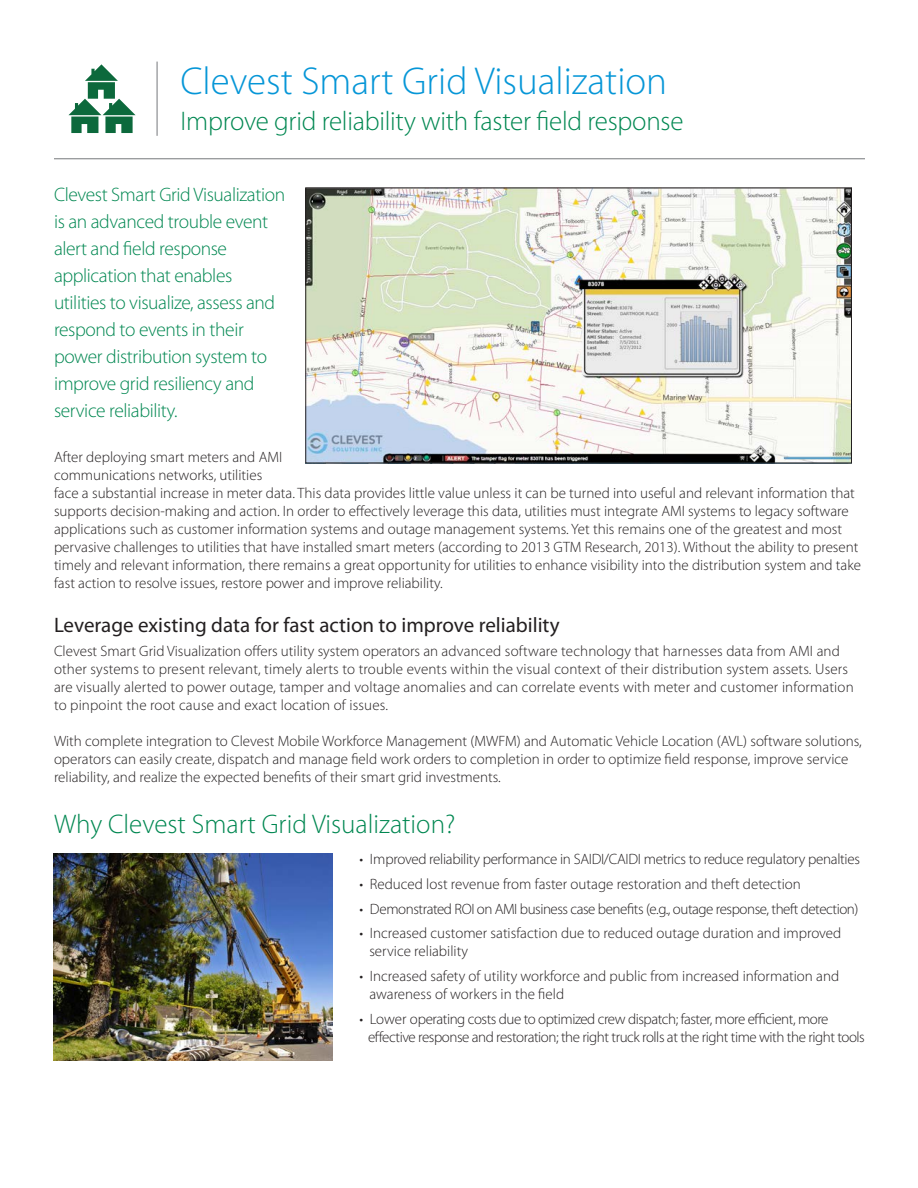
<style>
.page{position:relative;width:918px;height:1188px;background:#fff}
.page>*{position:absolute;margin:0;border:0;box-sizing:border-box;transform-origin:0 0}
.t1{font:300 39px "Myriad Pro";color:#0696d7}
.t2{font:300 27px "Myriad Pro";letter-spacing:-.01em;color:#008751}
.Paragraph_Style_1{font:21px "Myriad Pro";color:#231f20}
.t3{font:300 19.5px/27px "Myriad Pro";letter-spacing:-.02em;color:#008751}
.t4{font:300 15px/18px "Myriad Pro";color:#231f20}
.t5{font:300 15px/18px "Myriad Pro";letter-spacing:-.03em;color:#231f20}
.t6{font:300 15px "Myriad Pro";letter-spacing:-.02em;color:#231f20}
</style>
<div class="page">
<img style="left:307px;top:190px;width:543px;height:271px">
<div style="left:305px;top:188px;width:547px;height:275px;border:1px solid #231f20"></div>
<hr style="left:54px;top:158px;width:811px;height:1px;background:#76787b">
<hr style="left:157px;top:62px;width:1px;height:74px;background:#76787b">
<img style="left:53px;top:853px;width:280px;height:208px">
<svg style="left:68px;top:64px;width:68px;height:69px"></svg>
<p class="t1" style="left:180px;top:57px;width:488px">Clevest Smart Grid Visualization</p>
<p class="t2" style="left:180px;top:105px;width:505px">Improve grid reliability with faster field response</p>
<p class="t3" style="left:54px;top:181px;width:233px">Clevest Smart Grid Visualization is an advanced trouble event alert and field response application that enables utilities to visualize, assess and respond to events in their power distribution system to improve grid resiliency and service reliability.</p>
<p class="t4" style="left:54px;top:448px;width:809px">After deploying smart meters and AMI<br>communications networks, utilities<br>face a substantial increase in meter data. This data provides little value unless it can be turned into useful and relevant information that supports decision-making and action. In order to effectively leverage this data, utilities must integrate AMI systems to legacy software applications such as customer information systems and outage management systems. Yet this remains one of the greatest and most pervasive challenges to utilities that have installed smart meters (according to 2013 GTM Research, 2013). Without the ability to present timely and relevant information, there remains a great opportunity for utilities to enhance visibility into the distribution system and take fast action to resolve issues, restore power and improve reliability.</p>
<p class="Paragraph_Style_1" style="left:54px;top:612px;width:507px">Leverage existing data for fast action to improve reliability</p>
<p class="t4" style="left:54px;top:642px;width:801px">Clevest Smart Grid Visualization offers utility system operators an advanced software technology that harnesses data from AMI and other systems to present relevant, timely alerts to trouble events within the visual context of their distribution system assets. Users are visually alerted to power outage, tamper and voltage anomalies and can correlate events with meter and customer information to pinpoint the root cause and exact location of issues.</p>
<p class="t4" style="left:54px;top:732px;width:809px">With complete integration to Clevest Mobile Workforce Management (MWFM) and Automatic Vehicle Location (AVL) software solutions, operators can easily create, dispatch and manage field work orders to completion in order to optimize field response, improve service reliability, and realize the expected benefits of their smart grid investments.</p>
<p class="t2" style="left:54px;top:807px;width:403px">Why Clevest Smart Grid Visualization?</p>
<p class="t6" style="left:360px;top:850px;width:502px">• Improved reliability performance in SAIDI/CAIDI metrics to reduce regulatory penalties</p>
<p class="t4" style="left:360px;top:875px;width:443px">• Reduced lost revenue from faster outage restoration and theft detection</p>
<p class="t5" style="left:360px;top:900px;width:501px">• Demonstrated ROI on AMI business case benefits (e.g., outage response, theft detection)</p>
<p class="t4" style="left:369px;top:924px;width:474px;text-indent:-10px">• Increased customer satisfaction due to reduced outage duration and improved service reliability</p>
<p class="t4" style="left:369px;top:967px;width:471px;text-indent:-10px">• Increased safety of utility workforce and public from increased information and awareness of workers in the field</p>
<p class="t5" style="left:368px;top:1010px;width:498px;text-indent:-9px">• Lower operating costs due to optimized crew dispatch; faster, more efficient, more effective response and restoration; the right truck rolls at the right time with the right tools</p>
</div>
